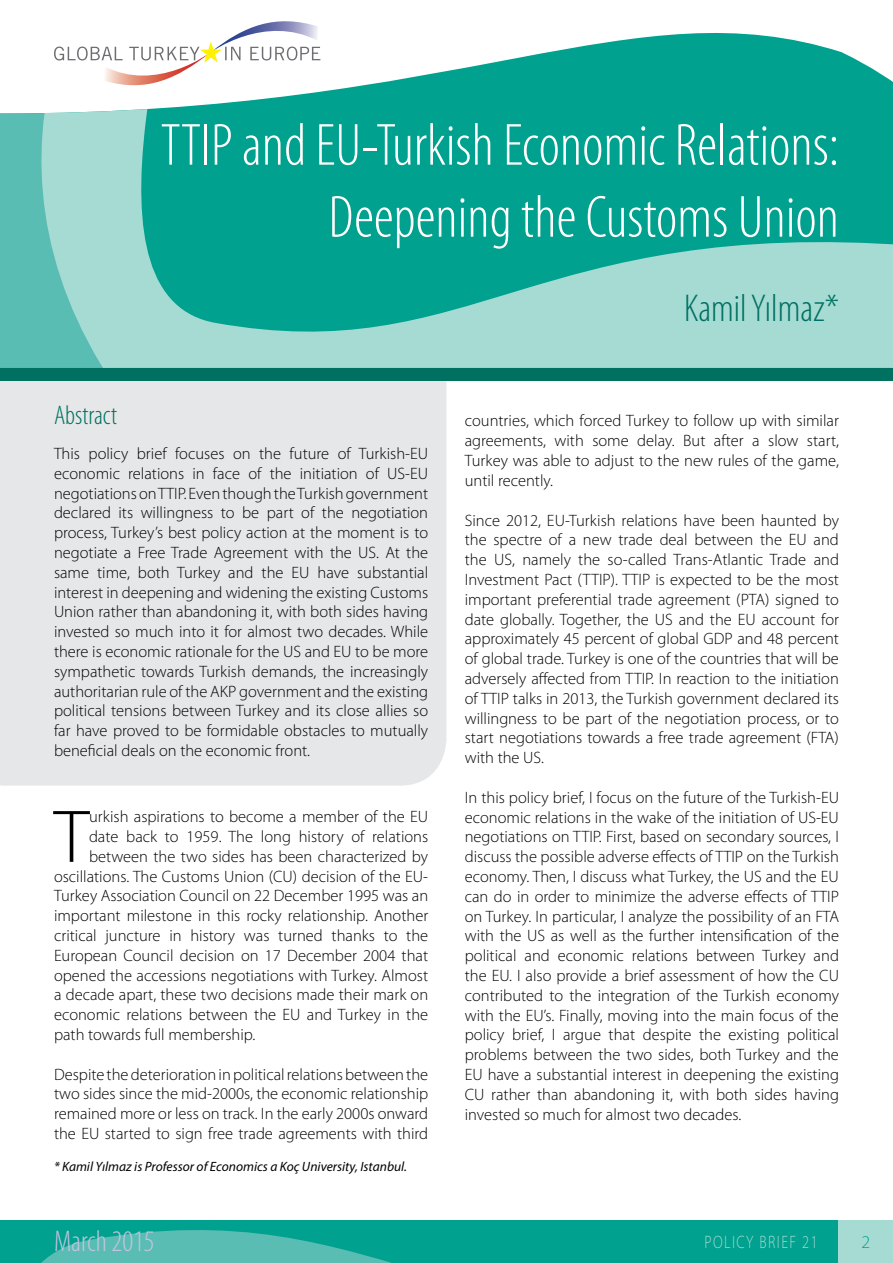
<style>
.page{position:relative;width:893px;height:1263px;background:#fff}
.page>*{position:absolute;margin:0;border:0;box-sizing:border-box;transform-origin:0 0}
.t1{font:300 75.3px "Myriad Pro";color:#000}
.t2{font:300 condensed 60px/72px "Myriad Pro";color:#fff;text-align:right}
.t3{font:300 condensed 39px "Myriad Pro";color:#007161}
.t4{font:300 condensed 30px "Myriad Pro";color:#c2c4e0}
.t5{font:300 condensed 27px "Myriad Pro";color:#007161}
.t6{font:300 condensed 21px "Myriad Pro";color:#c2c4e0}
.t7{font:300 18px "Myriad Pro";letter-spacing:.1em;color:#a6dbd4;scale:.8 1}
.t8{font:300 18px "Myriad Pro";color:#00a18e}
.t9{font:300 16.5px/19.8px "Myriad Pro";color:#000;text-align:justify}
.t10{font:italic 13.5px "Myriad Pro";color:#000}
</style>
<div class="page">
<div style="left:0;top:381px;width:446px;height:405px;background:#e6e7e8"></div>
<svg style="left:0;top:1220px;width:839px;height:43px;background:#14a796"></svg>
<svg style="left:0;top:33px;width:893px;height:335px;background:#47baac"></svg>
<div style="left:839px;top:1220px;width:54px;height:43px;background:#a6dbd4"></div>
<svg style="left:54px;top:21px;width:266px;height:73px"></svg>
<div style="left:0;top:368px;width:893px;height:13px;background:#007161"></div>
<h2 class="t2" style="left:161px;top:109px;width:680px">TTIP and EU-Turkish Economic Relations:<br>Deepening the Customs Union</h2>
<h3 class="t5" style="left:54px;top:399px;width:65px">Abstract</h3>
<p class="t9" style="left:54px;top:443px;width:376px">This policy brief focuses on the future of Turkish-EU economic relations in face of the initiation of US-EU negotiations on TTIP. Even though the Turkish government declared its willingness to be part of the negotiation process, Turkey’s best policy action at the moment is to negotiate a Free Trade Agreement with the US. At the same time, both Turkey and the EU have substantial interest in deepening and widening the existing Customs Union rather than abandoning it, with both sides having invested so much into it for almost two decades. While there is economic rationale for the US and EU to be more sympathetic towards Turkish demands, the increasingly authoritarian rule of the AKP government and the existing political tensions between Turkey and its close allies so far have proved to be formidable obstacles to mutually beneficial deals on the economic front.</p>
<h1 class="t1" style="left:54px;top:791px;width:36px">T</h1>
<p class="t9" style="left:89px;top:807px;width:341px">urkish aspirations to become a member of the EU</p>
<p class="t9" style="left:89px;top:826px;width:341px">date back to 1959. The long history of relations</p>
<p class="t9" style="left:89px;top:846px;width:341px">between the two sides has been characterized by</p>
<p class="t9" style="left:54px;top:866px;width:376px">oscillations. The Customs Union (CU) decision of the EU-</p>
<p class="t9" style="left:54px;top:886px;width:376px">Turkey Association Council on 22 December 1995 was an</p>
<p class="t9" style="left:54px;top:906px;width:376px">important milestone in this rocky relationship. Another</p>
<p class="t9" style="left:54px;top:925px;width:376px">critical juncture in history was turned thanks to the</p>
<p class="t9" style="left:54px;top:945px;width:376px">European Council decision on 17 December 2004 that</p>
<p class="t9" style="left:54px;top:965px;width:376px">opened the accessions negotiations with Turkey. Almost</p>
<p class="t9" style="left:54px;top:985px;width:376px">a decade apart, these two decisions made their mark on</p>
<p class="t9" style="left:54px;top:1005px;width:376px">economic relations between the EU and Turkey in the</p>
<p class="t9" style="left:54px;top:1024px;width:203px">path towards full membership.</p>
<p class="t9" style="left:54px;top:1064px;width:376px">Despite the deterioration in political relations between the two sides since the mid-2000s, the economic relationship remained more or less on track. In the early 2000s onward the EU started to sign free trade agreements with third</p>
<p class="t10" style="left:54px;top:1158px;width:354px">* Kamil Yılmaz is Professor of Economics a Koç University, Istanbul.</p>
<h3 class="t3" style="left:684px;top:285px;width:156px">Kamil Yılmaz*</h3>
<p class="t9" style="left:465px;top:411px;width:376px">countries, which forced Turkey to follow up with similar agreements, with some delay. But after a slow start, Turkey was able to adjust to the new rules of the game, until recently.</p>
<p class="t9" style="left:465px;top:510px;width:376px">Since 2012, EU-Turkish relations have been haunted by the spectre of a new trade deal between the EU and the US, namely the so-called Trans-Atlantic Trade and Investment Pact (TTIP). TTIP is expected to be the most important preferential trade agreement (PTA) signed to date globally. Together, the US and the EU account for approximately 45 percent of global GDP and 48 percent of global trade. Turkey is one of the countries that will be adversely affected from TTIP. In reaction to the initiation of TTIP talks in 2013, the Turkish government declared its willingness to be part of the negotiation process, or to start negotiations towards a free trade agreement (FTA) with the US.</p>
<p class="t9" style="left:465px;top:787px;width:376px">In this policy brief, I focus on the future of the Turkish-EU economic relations in the wake of the initiation of US-EU negotiations on TTIP. First, based on secondary sources, I discuss the possible adverse effects of TTIP on the Turkish economy. Then, I discuss what Turkey, the US and the EU can do in order to minimize the adverse effects of TTIP on Turkey. In particular, I analyze the possibility of an FTA with the US as well as the further intensification of the political and economic relations between Turkey and the EU. I also provide a brief assessment of how the CU contributed to the integration of the Turkish economy with the EU’s. Finally, moving into the main focus of the policy brief, I argue that despite the existing political problems between the two sides, both Turkey and the EU have a substantial interest in deepening the existing CU rather than abandoning it, with both sides having invested so much for almost two decades.</p>
<h3 class="t4" style="left:54px;top:1224px;width:102px">March 2015</h3>
<p class="t7" style="left:704px;top:1231px;width:143px">POLICY BRIEF 21</p>
<p class="t8" style="left:862px;top:1231px;width:10px">2</p>
<p class="t6" style="left:54px;top:1229px;width:58px">July 2012</p>
<p class="t6" style="left:54px;top:1229px;width:72px">March 2013</p>
</div>
